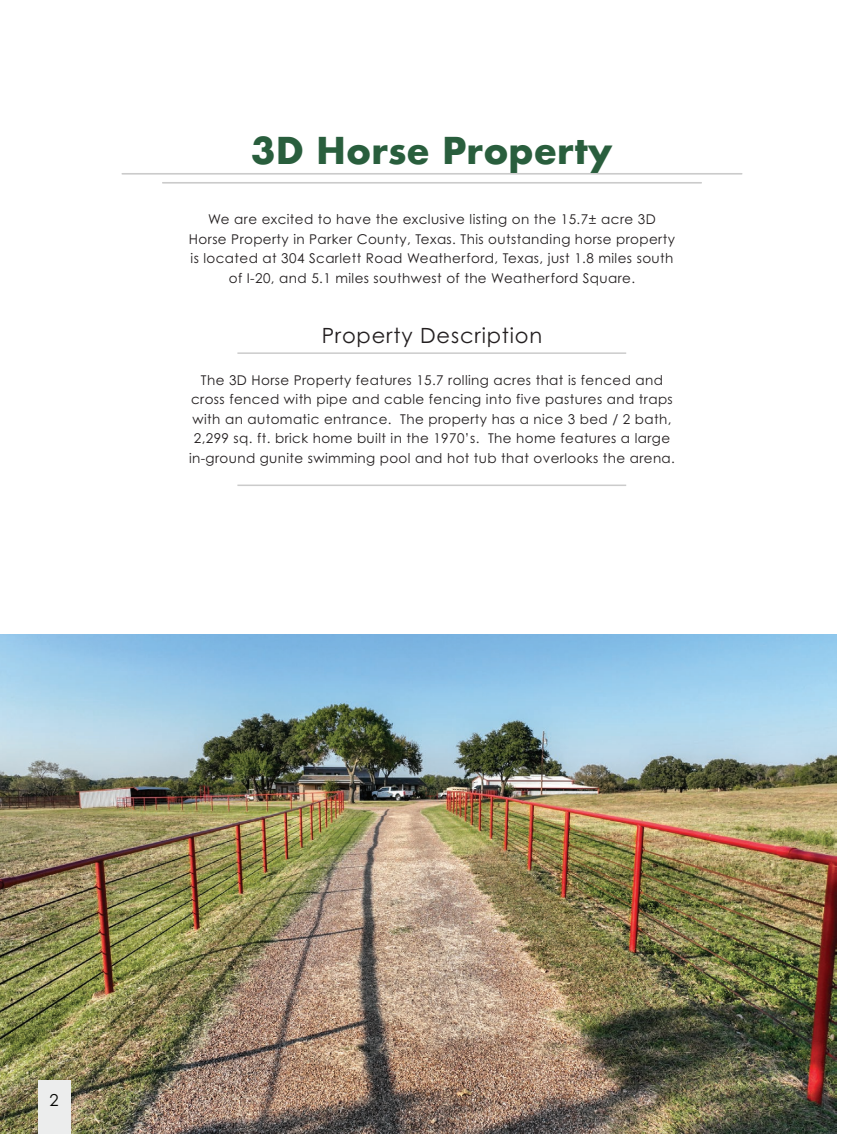
<style>
.page{position:relative;width:864px;height:1134px;background:#fff}
.page>*{position:absolute;margin:0;border:0;box-sizing:border-box;transform-origin:0 0}
.t1{font:700 36px "Futura";color:#295e3d}
.t2{font:21px "Century Gothic Pro";letter-spacing:.04em;color:#231f20}
.t3{font:16.5px "Century Gothic Pro";color:#040503}
.t4{font:13.5px/19.5px "Century Gothic Pro";letter-spacing:.03em;color:#231f20;text-align:center}
</style>
<div class="page">
<hr style="left:237px;top:485px;width:389px;height:1px;background:#cbcbcb">
<hr style="left:237px;top:352px;width:389px;height:2px;background:#cbcbcb">
<img style="left:0;top:634px;width:837px;height:500px">
<hr style="left:162px;top:182px;width:540px;height:2px;background:#cbcbcb">
<hr style="left:122px;top:173px;width:620px;height:2px;background:#cbcbcb">
<div style="left:38px;top:1080px;width:32px;height:54px;background:#eceded"></div>
<h1 class="t1" style="left:251px;top:124px;width:363px">3D Horse Property</h1>
<p class="t4" style="left:189px;top:210px;width:488px">We are excited to have the exclusive listing on the 15.7± acre 3D Horse Property in Parker County, Texas. This outstanding horse property is located at 304 Scarlett Road Weatherford, Texas, just 1.8 miles south of I-20, and 5.1 miles southwest of the Weatherford Square.</p>
<h2 class="t2" style="left:322px;top:323px;width:222px">Property Description</h2>
<p class="t4" style="left:189px;top:370px;width:488px">The 3D Horse Property features 15.7 rolling acres that is fenced and cross fenced with pipe and cable fencing into five pastures and traps with an automatic entrance. The property has a nice 3 bed / 2 bath, 2,299 sq. ft. brick home built in the 1970’s. The home features a large in-ground gunite swimming pool and hot tub that overlooks the arena.</p>
<p class="t3" style="left:49px;top:1090px;width:11px">2</p>
</div>
